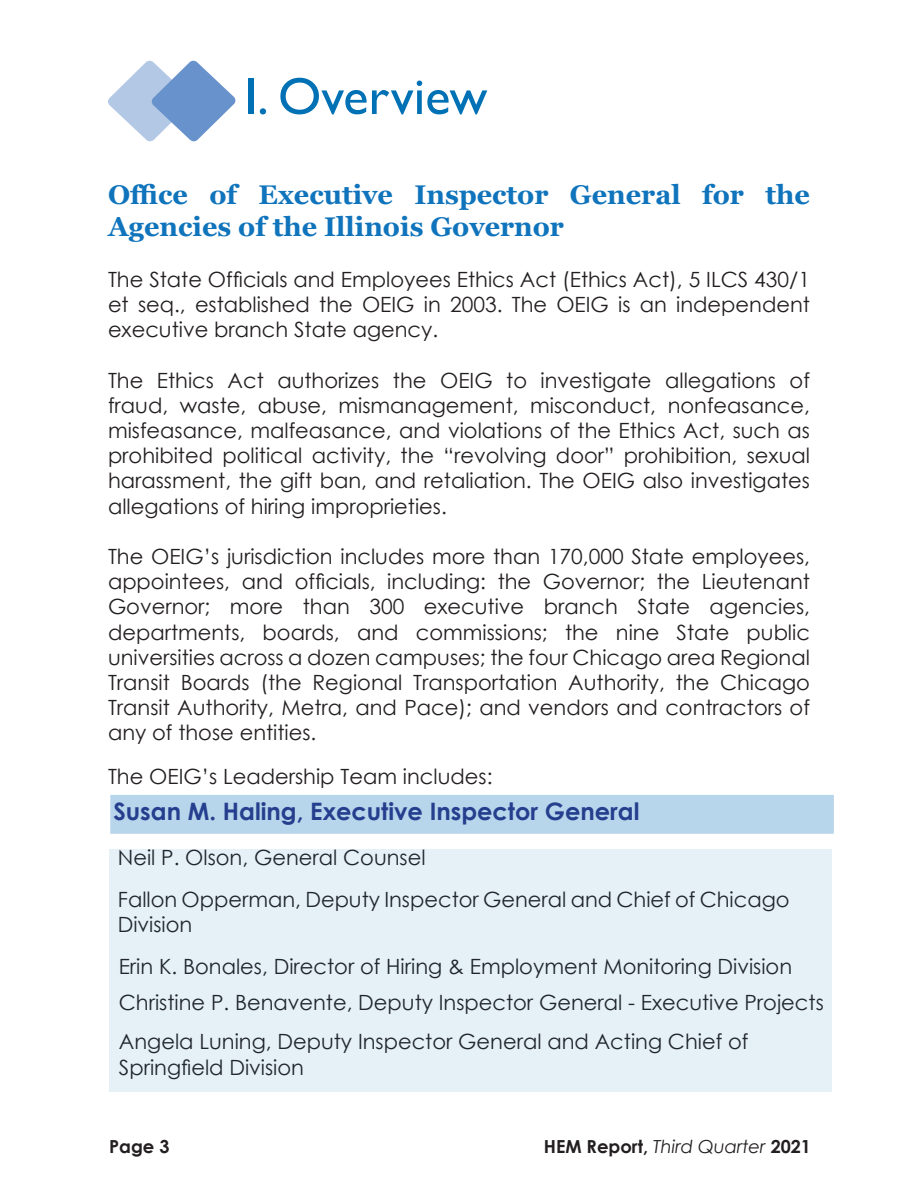
<style>
.page{position:relative;width:918px;height:1188px;background:#fff}
.page>*{position:absolute;margin:0;border:0;box-sizing:border-box;transform-origin:0 0}
.Title_1_-_Chapters{font:52.5px "Gill Sans";color:#0071b4}
.Title_2{font:700 27px/32.4px "Georgia";color:#1074bc}
.Paragraph_1{font:700 24px "Century Gothic";color:#253f8e}
.Paragraph_1-2{font:21px/25.2px "Century Gothic";color:#231f20;text-align:justify}
.t1{font:700 18px "Century Gothic";color:#231f20}
.s1{font-weight:400;font-style:italic}
</style>
<div class="page">
<svg style="left:108px;top:61px;width:128px;height:80px"></svg>
<div style="left:110px;top:795px;width:724px;height:39px;background:#b7d5eb"></div>
<div style="left:110px;top:849px;width:722px;height:243px;background:#e6f0f7"></div>
<p class="Title_1_-_Chapters" style="left:244px;top:66px;width:245px">I. Overview</p>
<p class="Title_2" style="left:108px;top:179px;width:704px">Office of Executive Inspector General for the<br>Agencies of the Illinois Governor</p>
<p class="Paragraph_1-2" style="left:108px;top:266px;width:704px">The State Officials and Employees Ethics Act (Ethics Act), 5 ILCS 430/1 et seq., established the OEIG in 2003. The OEIG is an independent executive branch State agency.</p>
<p class="Paragraph_1-2" style="left:108px;top:367px;width:704px">The Ethics Act authorizes the OEIG to investigate allegations of fraud, waste, abuse, mismanagement, misconduct, nonfeasance, misfeasance, malfeasance, and violations of the Ethics Act, such as prohibited political activity, the “revolving door” prohibition, sexual harassment, the gift ban, and retaliation. The OEIG also investigates allegations of hiring improprieties.</p>
<p class="Paragraph_1-2" style="left:108px;top:544px;width:704px">The OEIG’s jurisdiction includes more than 170,000 State employees, appointees, and officials, including: the Governor; the Lieutenant Governor; more than 300 executive branch State agencies, departments, boards, and commissions; the nine State public universities across a dozen campuses; the four Chicago area Regional Transit Boards (the Regional Transportation Authority, the Chicago Transit Authority, Metra, and Pace); and vendors and contractors of any of those entities.</p>
<p class="Paragraph_1-2" style="left:108px;top:763px;width:386px">The OEIG’s Leadership Team includes:</p>
<p class="Paragraph_1" style="left:113px;top:793px;width:528px">Susan M. Haling, Executive Inspector General</p>
<p class="Paragraph_1-2" style="left:118px;top:844px;width:309px">Neil P. Olson, General Counsel</p>
<p class="Paragraph_1-2" style="left:118px;top:886px;width:673px">Fallon Opperman, Deputy Inspector General and Chief of Chicago<br>Division</p>
<p class="Paragraph_1-2" style="left:119px;top:953px;width:675px">Erin K. Bonales, Director of Hiring &amp; Employment Monitoring Division</p>
<p class="Paragraph_1-2" style="left:119px;top:989px;width:706px">Christine P. Benavente, Deputy Inspector General - Executive Projects</p>
<p class="Paragraph_1-2" style="left:119px;top:1029px;width:631px">Angela Luning, Deputy Inspector General and Acting Chief of<br>Springfield Division</p>
<p class="t1" style="left:109px;top:1133px;width:62px">Page 3</p>
<p class="t1" style="left:544px;top:1133px;width:269px">HEM Report, <span class="s1">Third Quarter</span> 2021</p>
</div>
